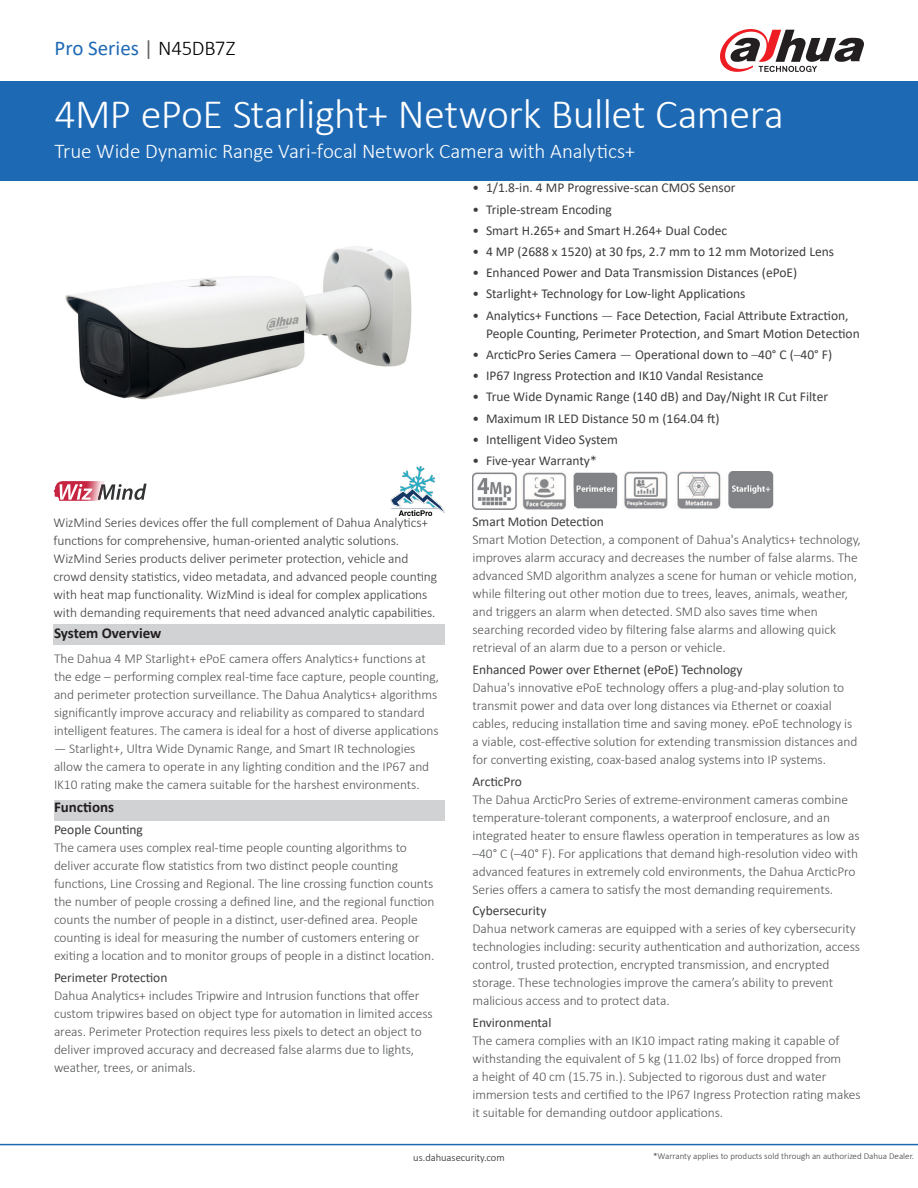
<style>
.page{position:relative;width:918px;height:1188px;background:#fff}
.page>*{position:absolute;margin:0;border:0;box-sizing:border-box;transform-origin:0 0}
.t1{font:300 42px "Calibri";letter-spacing:-.015em;color:#fff}
.t2{font:300 21px "Calibri";letter-spacing:-.005em;color:#fff}
.t3{font:21px "Calibri";color:#1e69b4}
.Section_Heading{font:700 15px "Calibri";color:#231f20}
.FrontMatter_Text{font:300 13.5px/18px "Calibri";letter-spacing:-.005em;color:#545557}
.FrontMatter_Headline{font:13.5px/18px "Calibri";color:#3e3e3f}
.FrontMatter_Text-2{font:300 13.5px/18px "Calibri";letter-spacing:-.005em;color:#3e3e3f}
.t4{font:300 10.5px "Calibri";color:#231f20}
.t5{font:300 9px "Calibri";color:#3e3e3f}
.s1{color:#636366}
.s2{font-weight:300;color:#000}
.s3{font-weight:300}
</style>
<div class="page">
<div style="left:0;top:81px;width:918px;height:100px;background:#1e69b4"></div>
<div style="left:53px;top:624px;width:392px;height:21px;background:#d1d2d4"></div>
<div style="left:54px;top:800px;width:391px;height:20px;background:#d1d2d4"></div>
<hr style="left:0;top:1144px;width:918px;height:1px;background:#1e69b4">
<svg style="left:720px;top:29px;width:144px;height:43px"></svg>
<img style="left:65px;top:246px;width:347px;height:154px">
<img style="left:472px;top:471px;width:302px;height:38px">
<img style="left:391px;top:466px;width:54px;height:50px">
<svg style="left:54px;top:481px;width:93px;height:20px"></svg>
<p class="t3" style="left:55px;top:34px;width:182px">Pro Series <span class="s1">|</span> <span class="s2">N45DB7Z</span></p>
<p class="t1" style="left:55px;top:88px;width:731px">4MP ePoE Starlight+ Network Bullet Camera</p>
<p class="t2" style="left:55px;top:138px;width:582px">True Wide Dynamic Range Vari-focal Network Camera with Analytics+</p>
<p class="FrontMatter_Text-2" style="left:54px;top:513px;width:385px">WizMind Series devices offer the full complement of Dahua Analytics+ functions for comprehensive, human-oriented analytic solutions.<br>WizMind Series products deliver perimeter protection, vehicle and crowd density statistics, video metadata, and advanced people counting with heat map functionality. WizMind is ideal for complex applications with demanding requirements that need advanced analytic capabilities.</p>
<p class="Section_Heading" style="left:54px;top:623px;width:109px">System Overview</p>
<p class="FrontMatter_Text" style="left:54px;top:650px;width:387px">The Dahua 4 MP Starlight+ ePoE camera offers Analytics+ functions at the edge – performing complex real-time face capture, people counting, and perimeter protection surveillance. The Dahua Analytics+ algorithms significantly improve accuracy and reliability as compared to standard intelligent features. The camera is ideal for a host of diverse applications</p>
<p class="FrontMatter_Text" style="left:54px;top:740px;width:377px">— Starlight+, Ultra Wide Dynamic Range, and Smart IR technologies allow the camera to operate in any lighting condition and the IP67 and<br>IK10 rating make the camera suitable for the harshest environments.</p>
<p class="Section_Heading" style="left:54px;top:797px;width:62px">Functions</p>
<p class="FrontMatter_Headline" style="left:54px;top:820px;width:90px">People Counting</p>
<p class="FrontMatter_Text" style="left:54px;top:839px;width:382px">The camera uses complex real-time people counting algorithms to deliver accurate flow statistics from two distinct people counting functions, Line Crossing and Regional. The line crossing function counts the number of people crossing a defined line, and the regional function counts the number of people in a distinct, user-defined area. People counting is ideal for measuring the number of customers entering or exiting a location and to monitor groups of people in a distinct location.</p>
<p class="FrontMatter_Headline" style="left:54px;top:968px;width:115px">Perimeter Protection</p>
<p class="FrontMatter_Text" style="left:54px;top:986px;width:380px">Dahua Analytics+ includes Tripwire and Intrusion functions that offer custom tripwires based on object type for automation in limited access areas. Perimeter Protection requires less pixels to detect an object to deliver improved accuracy and decreased false alarms due to lights, weather, trees, or animals.</p>
<p class="FrontMatter_Headline" style="left:472px;top:178px;width:265px">• 1/1.8-in. 4 MP Progressive-scan CMOS Sensor</p>
<p class="FrontMatter_Headline" style="left:472px;top:200px;width:141px">• Triple-stream Encoding</p>
<p class="FrontMatter_Headline" style="left:472px;top:221px;width:256px">• Smart H.265+ and Smart H.264+ Dual Codec</p>
<p class="FrontMatter_Headline" style="left:472px;top:242px;width:363px">• 4 MP (2688 x 1520) at 30 fps, 2.7 mm to 12 mm Motorized Lens</p>
<p class="FrontMatter_Headline" style="left:472px;top:263px;width:326px">• Enhanced Power and Data Transmission Distances (ePoE)</p>
<p class="FrontMatter_Headline" style="left:472px;top:285px;width:275px">• Starlight+ Technology for Low-light Applications</p>
<p class="FrontMatter_Headline" style="left:486px;top:306px;width:375px;text-indent:-14px">• Analytics+ Functions <span class="s3">—</span> Face Detection, Facial Attribute Extraction,<br>People Counting, Perimeter Protection, and Smart Motion Detection</p>
<p class="FrontMatter_Headline" style="left:472px;top:345px;width:361px">• ArcticPro Series Camera <span class="s3">—</span> Operational down to <span class="s3">–</span>40° C (<span class="s3">–</span>40° F)</p>
<p class="FrontMatter_Headline" style="left:472px;top:366px;width:293px">• IP67 Ingress Protection and IK10 Vandal Resistance</p>
<p class="FrontMatter_Headline" style="left:472px;top:388px;width:357px">• True Wide Dynamic Range (140 dB) and Day/Night IR Cut Filter</p>
<p class="FrontMatter_Headline" style="left:472px;top:409px;width:249px">• Maximum IR LED Distance 50 m (164.04 ft)</p>
<p class="FrontMatter_Headline" style="left:472px;top:430px;width:147px">• Intelligent Video System</p>
<p class="FrontMatter_Headline" style="left:472px;top:451px;width:126px">• Five-year Warranty*</p>
<p class="FrontMatter_Headline" style="left:472px;top:512px;width:133px">Smart Motion Detection</p>
<p class="FrontMatter_Text" style="left:472px;top:531px;width:390px">Smart Motion Detection, a component of Dahua's Analytics+ technology, improves alarm accuracy and decreases the number of false alarms. The advanced SMD algorithm analyzes a scene for human or vehicle motion, while filtering out other motion due to trees, leaves, animals, weather, and triggers an alarm when detected. SMD also saves time when searching recorded video by filtering false alarms and allowing quick retrieval of an alarm due to a person or vehicle.</p>
<p class="FrontMatter_Headline" style="left:472px;top:660px;width:272px">Enhanced Power over Ethernet (ePoE) Technology</p>
<p class="FrontMatter_Text" style="left:472px;top:678px;width:387px">Dahua's innovative ePoE technology offers a plug-and-play solution to transmit power and data over long distances via Ethernet or coaxial cables, reducing installation time and saving money. ePoE technology is a viable, cost-effective solution for extending transmission distances and for converting existing, coax-based analog systems into IP systems.</p>
<p class="FrontMatter_Headline" style="left:472px;top:772px;width:51px">ArcticPro</p>
<p class="FrontMatter_Text" style="left:472px;top:790px;width:389px">The Dahua ArcticPro Series of extreme-environment cameras combine temperature-tolerant components, a waterproof enclosure, and an integrated heater to ensure flawless operation in temperatures as low as –40° C (–40° F). For applications that demand high-resolution video with advanced features in extremely cold environments, the Dahua ArcticPro Series offers a camera to satisfy the most demanding requirements.</p>
<p class="FrontMatter_Headline" style="left:472px;top:902px;width:76px">Cybersecurity</p>
<p class="FrontMatter_Text" style="left:472px;top:920px;width:389px">Dahua network cameras are equipped with a series of key cybersecurity technologies including: security authentication and authorization, access control, trusted protection, encrypted transmission, and encrypted storage. These technologies improve the camera’s ability to prevent malicious access and to protect data.</p>
<p class="FrontMatter_Headline" style="left:472px;top:1013px;width:80px">Environmental</p>
<p class="FrontMatter_Text" style="left:472px;top:1032px;width:390px">The camera complies with an IK10 impact rating making it capable of withstanding the equivalent of 5 kg (11.02 lbs) of force dropped from<br>a height of 40 cm (15.75 in.). Subjected to rigorous dust and water immersion tests and certified to the IP67 Ingress Protection rating makes it suitable for demanding outdoor applications.</p>
<p class="t4" style="left:413px;top:1151px;width:93px">us.dahuasecurity.com</p>
<p class="t5" style="left:653px;top:1150px;width:262px">*Warranty applies to products sold through an authorized Dahua Dealer.</p>
</div>
